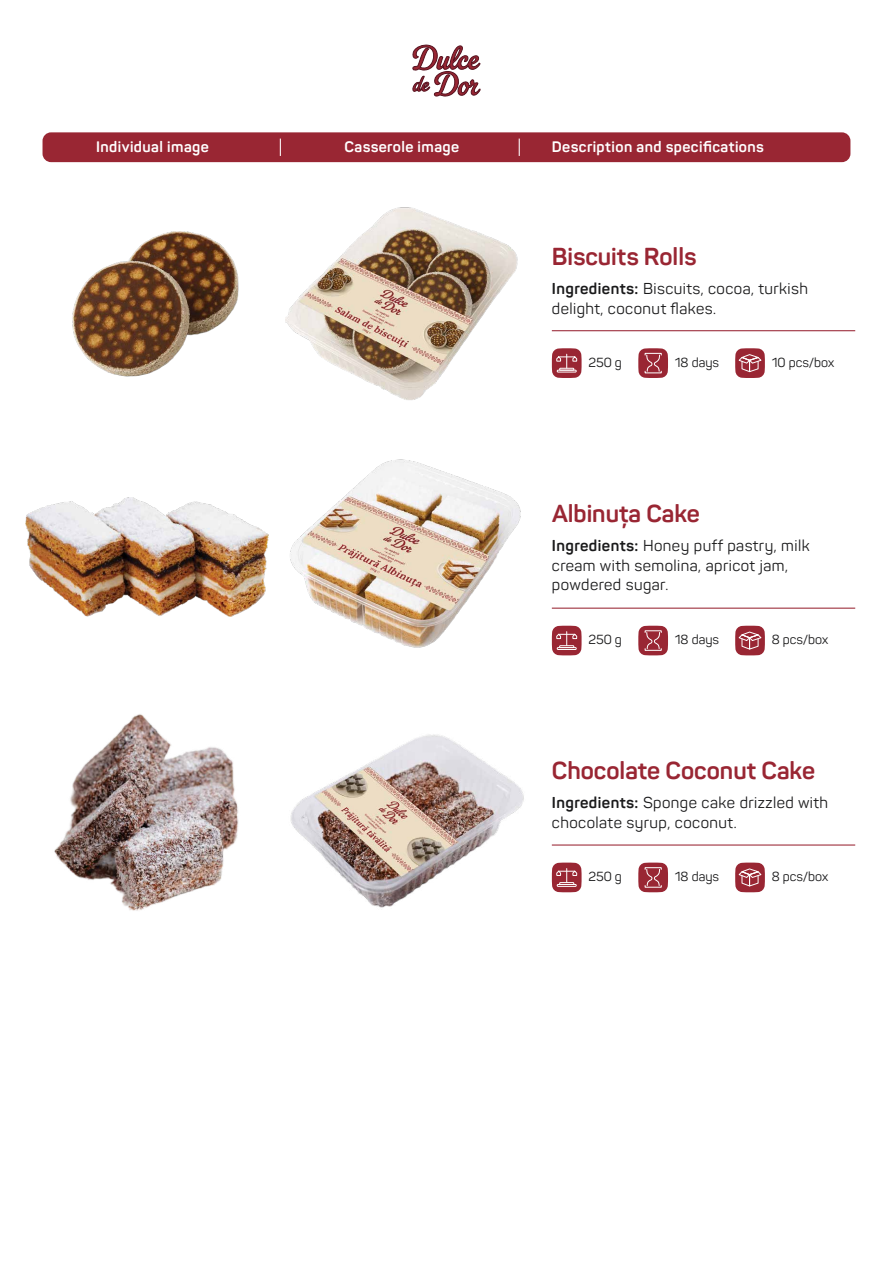
<style>
.page{position:relative;width:893px;height:1263px;background:#fff}
.page>*{position:absolute;margin:0;border:0;box-sizing:border-box;transform-origin:0 0}
.t1{font:700 24.3px "Panton";color:#992633}
.t2{font:15.6px/19.5px "Panton";letter-spacing:.03em;color:#1a1a1b}
.t3{font:700 15px "Panton";letter-spacing:.03em;color:#fff}
.t4{font:13.05px "Panton";color:#1a1a1b}
.s1{font-weight:700}
</style>
<div class="page">
<svg style="left:412px;top:44px;width:69px;height:53px"></svg>
<svg style="left:552px;top:348px;width:30px;height:30px"></svg>
<svg style="left:735px;top:348px;width:30px;height:30px"></svg>
<hr style="left:552px;top:330px;width:303px;height:1px;background:#992634">
<svg style="left:638px;top:348px;width:30px;height:30px"></svg>
<img style="left:72px;top:231px;width:167px;height:146px">
<img style="left:286px;top:207px;width:232px;height:193px">
<svg style="left:552px;top:626px;width:30px;height:29px"></svg>
<hr style="left:552px;top:608px;width:303px;height:1px;background:#992634">
<svg style="left:638px;top:626px;width:30px;height:29px"></svg>
<svg style="left:735px;top:626px;width:30px;height:29px"></svg>
<img style="left:26px;top:497px;width:243px;height:119px">
<svg style="left:552px;top:862px;width:30px;height:30px"></svg>
<hr style="left:552px;top:844px;width:303px;height:1px;background:#992634">
<svg style="left:638px;top:862px;width:30px;height:30px"></svg>
<svg style="left:735px;top:862px;width:30px;height:30px"></svg>
<img style="left:313px;top:734px;width:211px;height:174px">
<img style="left:54px;top:714px;width:259px;height:197px">
<img style="left:290px;top:459px;width:231px;height:189px">
<div style="left:43px;top:132px;width:807px;height:30px;background:#992633;border-radius:9px"></div>
<svg style="left:280px;top:139px;width:1px;height:17px"></svg>
<svg style="left:519px;top:139px;width:1px;height:17px"></svg>
<p class="t3" style="left:96px;top:137px;width:114px">Individual image</p>
<p class="t3" style="left:344px;top:137px;width:116px">Casserole image</p>
<p class="t3" style="left:552px;top:137px;width:213px">Description and specifications</p>
<h1 class="t1" style="left:552px;top:241px;width:146px">Biscuits Rolls</h1>
<p class="t2" style="left:552px;top:279px;width:258px"><span class="s1">Ingredients:</span> Biscuits, cocoa, turkish delight, coconut flakes.</p>
<p class="t4" style="left:588px;top:354px;width:35px">250 g</p>
<p class="t4" style="left:675px;top:354px;width:46px">18 days</p>
<p class="t4" style="left:772px;top:354px;width:64px">10 pcs/box</p>
<h1 class="t1" style="left:552px;top:498px;width:150px">Albinuța Cake</h1>
<p class="t2" style="left:552px;top:536px;width:259px"><span class="s1">Ingredients:</span> Honey puff pastry, milk cream with semolina, apricot jam, powdered sugar.</p>
<p class="t4" style="left:588px;top:632px;width:35px">250 g</p>
<p class="t4" style="left:675px;top:632px;width:46px">18 days</p>
<p class="t4" style="left:772px;top:632px;width:58px">8 pcs/box</p>
<h1 class="t1" style="left:552px;top:756px;width:265px">Chocolate Coconut Cake</h1>
<p class="t2" style="left:552px;top:793px;width:278px"><span class="s1">Ingredients:</span> Sponge cake drizzled with chocolate syrup, coconut.</p>
<p class="t4" style="left:588px;top:869px;width:35px">250 g</p>
<p class="t4" style="left:675px;top:869px;width:46px">18 days</p>
<p class="t4" style="left:772px;top:869px;width:58px">8 pcs/box</p>
</div>
